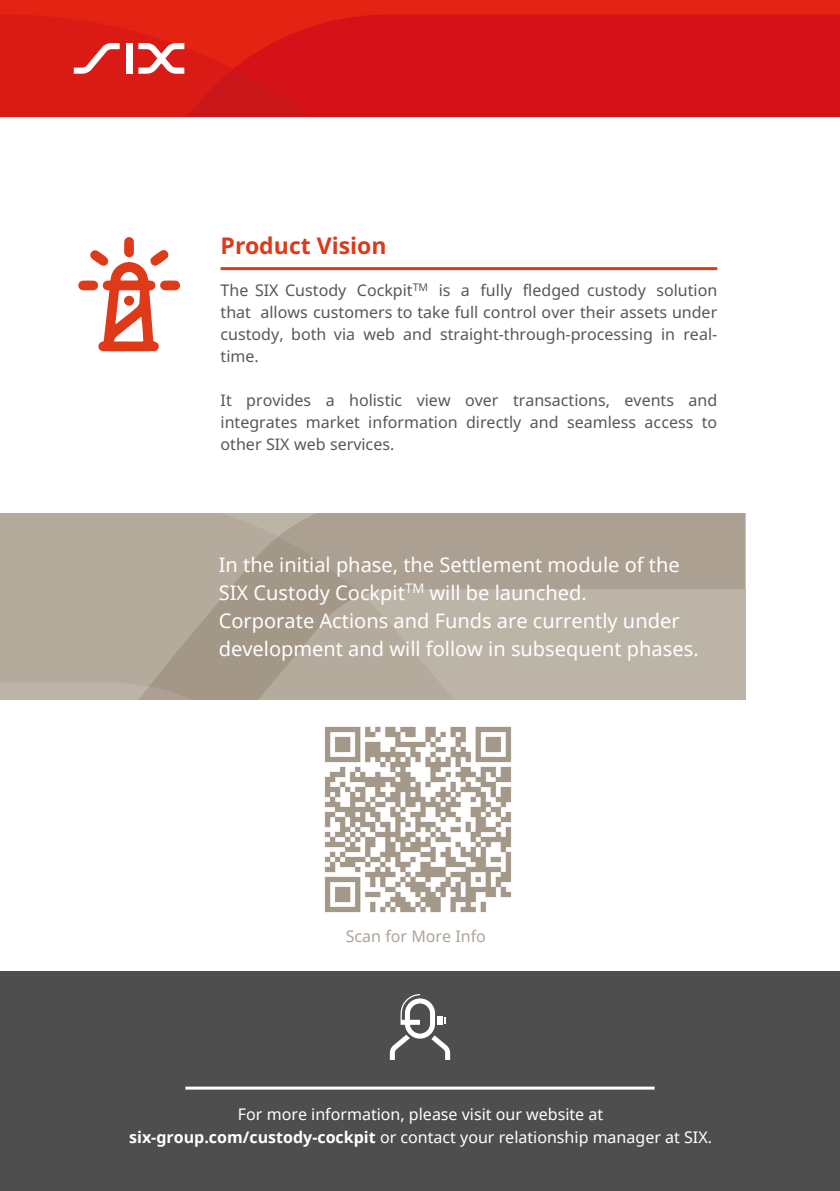
<style>
.page{position:relative;width:840px;height:1191px;background:#fff}
.page>*{position:absolute;margin:0;border:0;box-sizing:border-box;transform-origin:0 0}
.t1{font:700 23px "Noto Sans";color:#de3919}
.t2{font:20px/28px "Noto Sans";color:#fff}
.t3{font:16px/22px "Noto Sans";color:#575756;text-align:justify}
.t4{font:16px/22.4px "Noto Sans";color:#fff;text-align:center}
.t5{font:16px "Noto Sans";color:#ada398}
.s1{font-style:inherit}
.s2{font-weight:700}
</style>
<div class="page">
<hr style="left:745px;top:513px;width:1px;height:76px;background:#e4dfda">
<div style="left:0;top:513px;width:115px;height:173px;background:#b5ab9d"></div>
<svg style="left:115px;top:513px;width:630px;height:186px;background:#b2a79a"></svg>
<div style="left:0;top:971px;width:839px;height:220px;background:#4e4e4e"></div>
<div style="left:0;top:0;width:839px;height:117px;background:#e42313"></div>
<div style="left:663px;top:15px;width:176px;height:102px;background:#d41217"></div>
<div style="left:274px;top:15px;width:389px;height:102px;background:#d41217"></div>
<svg style="left:73px;top:43px;width:272px;height:74px"></svg>
<svg style="left:78px;top:237px;width:102px;height:114px"></svg>
<div style="left:124px;top:296px;width:10px;height:10px;background:#de3919;border-radius:50%"></div>
<hr style="left:220px;top:267px;width:496px;height:3px;background:#de3919">
<hr style="left:185px;top:1086px;width:469px;height:3px;background:#fff">
<svg style="left:389px;top:994px;width:61px;height:66px"></svg>
<img style="left:324px;top:726px;width:188px;height:187px">
<h1 class="t1" style="left:220px;top:233px;width:167px">Product Vision</h1>
<p class="t3" style="left:220px;top:279px;width:498px"><span class="s1">The SIX</span> Custody Cockpit<sup>TM</sup> is a fully fledged custody solution that allows customers to take full control over their assets under custody, both via web and straight-through-processing in real&shy;time.</p>
<p class="t3" style="left:220px;top:389px;width:498px">It provides a holistic view over transactions, events and integrates market information directly and seamless access to other SIX web services.</p>
<p class="t2" style="left:219px;top:550px;width:481px">In the initial phase, the Settlement module of the SIX Custody Cockpit<sup>TM</sup> will be launched.<br>Corporate Actions and Funds are currently under development and will follow in subsequent phases.</p>
<p class="t5" style="left:345px;top:925px;width:141px">Scan for More Info</p>
<p class="t4" style="left:129px;top:1103px;width:584px">For more information, please visit our website at <span class="s2">six-group.com/custody-cockpit</span> or contact your relationship manager at SIX.</p>
</div>
